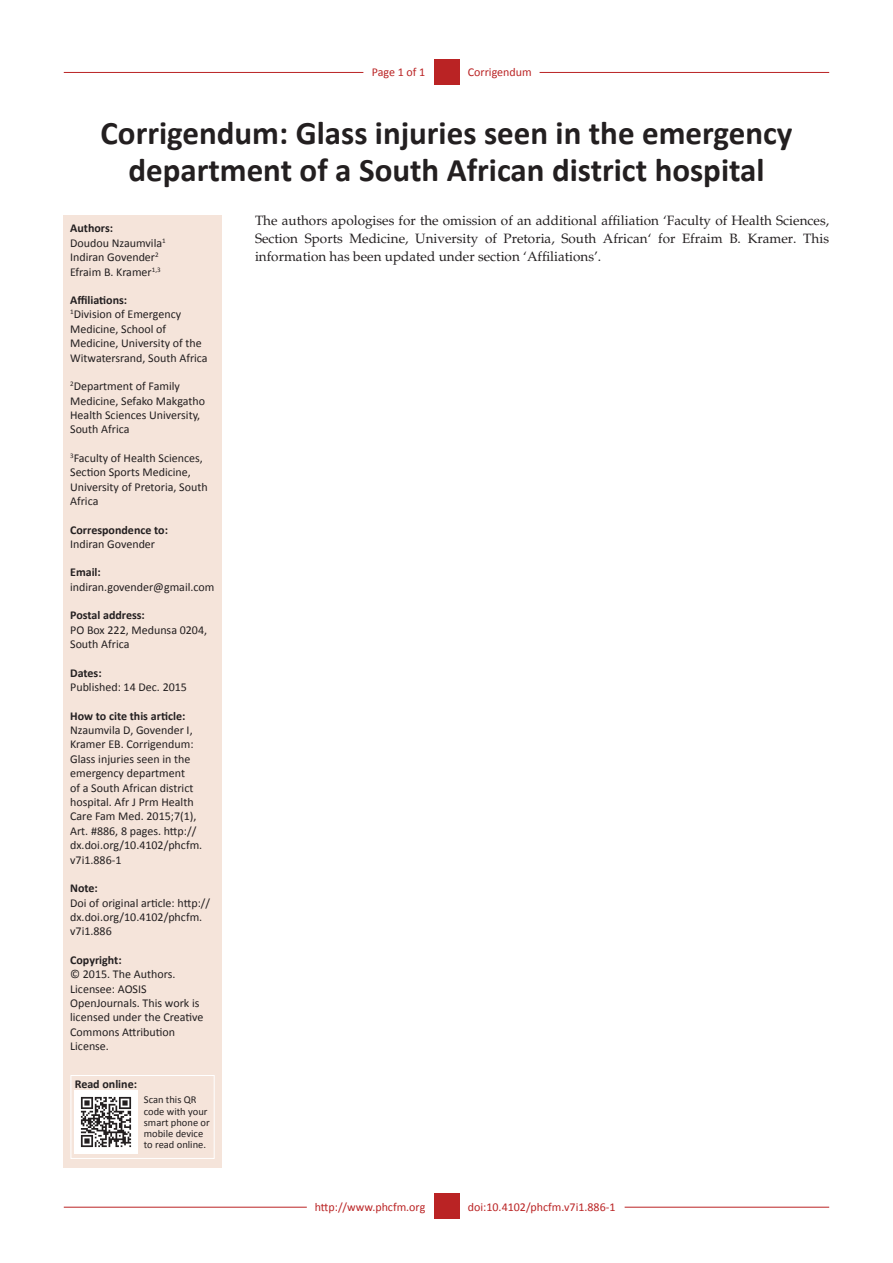
<style>
.page{position:relative;width:893px;height:1263px;background:#fff}
.page>*{position:absolute;margin:0;border:0;box-sizing:border-box;transform-origin:0 0}
.Article_Title{font:700 33px/37.5px "Calibri";color:#231f20;text-align:center}
.Text1{font:13.5px/18px "Palatino";color:#231f20;text-align:justify}
.Sidebar_text{font:12px/14.4px "Calibri";color:#231f20}
.Sidebar_head{font:700 12px "Calibri";color:#231f20}
.RRH_Bottom{font:12px "Calibri";color:#ba2324}
.LRH_Bottom{font:12px "Calibri";color:#ba2324}
.RRH{font:12px "Calibri";color:#ba2324}
.LRH{font:12px "Calibri";letter-spacing:-.005em;color:#ba2324}
.Sidebar_text-2{font:10.5px/11.4px "Calibri";color:#231f20}
</style>
<div class="page">
<hr style="left:64px;top:1207px;width:243px;height:1px;background:#ba2324">
<hr style="left:625px;top:1207px;width:204px;height:1px;background:#ba2324">
<div style="left:434px;top:1193px;width:25px;height:26px;background:#ba2324"></div>
<hr style="left:64px;top:72px;width:299px;height:1px;background:#ba2324">
<hr style="left:540px;top:72px;width:289px;height:1px;background:#ba2324">
<div style="left:434px;top:59px;width:25px;height:26px;background:#ba2324"></div>
<div style="left:64px;top:215px;width:158px;height:952px;background:#f5e4da"></div>
<div style="left:71px;top:1075px;width:144px;height:84px;border:1px solid #fff"></div>
<img style="left:75px;top:1090px;width:63px;height:64px">
<p class="LRH" style="left:372px;top:65px;width:55px">Page 1 of 1</p>
<p class="RRH" style="left:468px;top:65px;width:65px">Corrigendum</p>
<p class="Article_Title" style="left:100px;top:113px;width:693px">Corrigendum: Glass injuries seen in the emergency department of a South African district hospital</p>
<p class="Sidebar_head" style="left:70px;top:221px;width:44px">Authors:</p>
<p class="Sidebar_text" style="left:70px;top:235px;width:97px">Doudou Nzaumvila<sup>1</sup></p>
<p class="Sidebar_text" style="left:70px;top:249px;width:90px">Indiran Govender<sup>2</sup></p>
<p class="Sidebar_text" style="left:70px;top:264px;width:92px">Efraim B. Kramer<sup>1,3</sup></p>
<p class="Sidebar_head" style="left:70px;top:293px;width:59px">Affiliations:</p>
<p class="Sidebar_text" style="left:70px;top:307px;width:139px"><sup>1</sup>Division of Emergency<br>Medicine, School of<br>Medicine, University of the<br>Witwatersrand, South Africa</p>
<p class="Sidebar_text" style="left:70px;top:378px;width:136px"><sup>2</sup>Department of Family<br>Medicine, Sefako Makgatho<br>Health Sciences University,<br>South Africa</p>
<p class="Sidebar_text" style="left:70px;top:450px;width:139px"><sup>3</sup>Faculty of Health Sciences,<br>Section Sports Medicine,<br>University of Pretoria, South<br>Africa</p>
<p class="Sidebar_head" style="left:70px;top:522px;width:99px">Correspondence to:</p>
<p class="Sidebar_text" style="left:70px;top:536px;width:86px">Indiran Govender</p>
<p class="Sidebar_head" style="left:70px;top:565px;width:32px">Email:</p>
<p class="Sidebar_text" style="left:70px;top:579px;width:146px">indiran.govender@gmail.com</p>
<p class="Sidebar_head" style="left:70px;top:608px;width:76px">Postal address:</p>
<p class="Sidebar_text" style="left:70px;top:622px;width:138px">PO Box 222, Medunsa 0204,<br>South Africa</p>
<p class="Sidebar_head" style="left:70px;top:665px;width:33px">Dates:</p>
<p class="Sidebar_text" style="left:70px;top:679px;width:118px">Published: 14 Dec. 2015</p>
<p class="Sidebar_head" style="left:70px;top:708px;width:117px">How to cite this article:</p>
<p class="Sidebar_text" style="left:70px;top:722px;width:134px">Nzaumvila D, Govender I,<br>Kramer EB. Corrigendum:<br>Glass injuries seen in the emergency department<br>of a South African district hospital. Afr J Prm Health<br>Care Fam Med. 2015;7(1),<br>Art. #886, 8 pages. http:// dx.doi.org/10.4102/phcfm. v7i1.886-1</p>
<p class="Sidebar_head" style="left:70px;top:881px;width:29px">Note:</p>
<p class="Sidebar_text" style="left:70px;top:895px;width:141px">Doi of original article: http:// dx.doi.org/10.4102/phcfm. v7i1.886</p>
<p class="Sidebar_head" style="left:70px;top:952px;width:53px">Copyright:</p>
<p class="Sidebar_text" style="left:70px;top:966px;width:135px">© 2015. The Authors.<br>Licensee: AOSIS<br>OpenJournals. This work is licensed under the Creative<br>Commons Attribution<br>License.</p>
<p class="Sidebar_head" style="left:75px;top:1077px;width:64px">Read online:</p>
<p class="Sidebar_text-2" style="left:144px;top:1093px;width:67px">Scan this QR code with your smart phone or mobile device to read online.</p>
<p class="Text1" style="left:255px;top:212px;width:576px">The authors apologises for the omission of an additional affiliation ‘Faculty of Health Sciences, Section Sports Medicine, University of Pretoria, South African‘ for Efraim B. Kramer. This information has been updated under section ‘Affiliations’.</p>
<p class="LRH_Bottom" style="left:315px;top:1200px;width:112px">http://www.phcfm.org</p>
<p class="RRH_Bottom" style="left:468px;top:1200px;width:149px">doi:10.4102/phcfm.v7i1.886-1</p>
</div>
